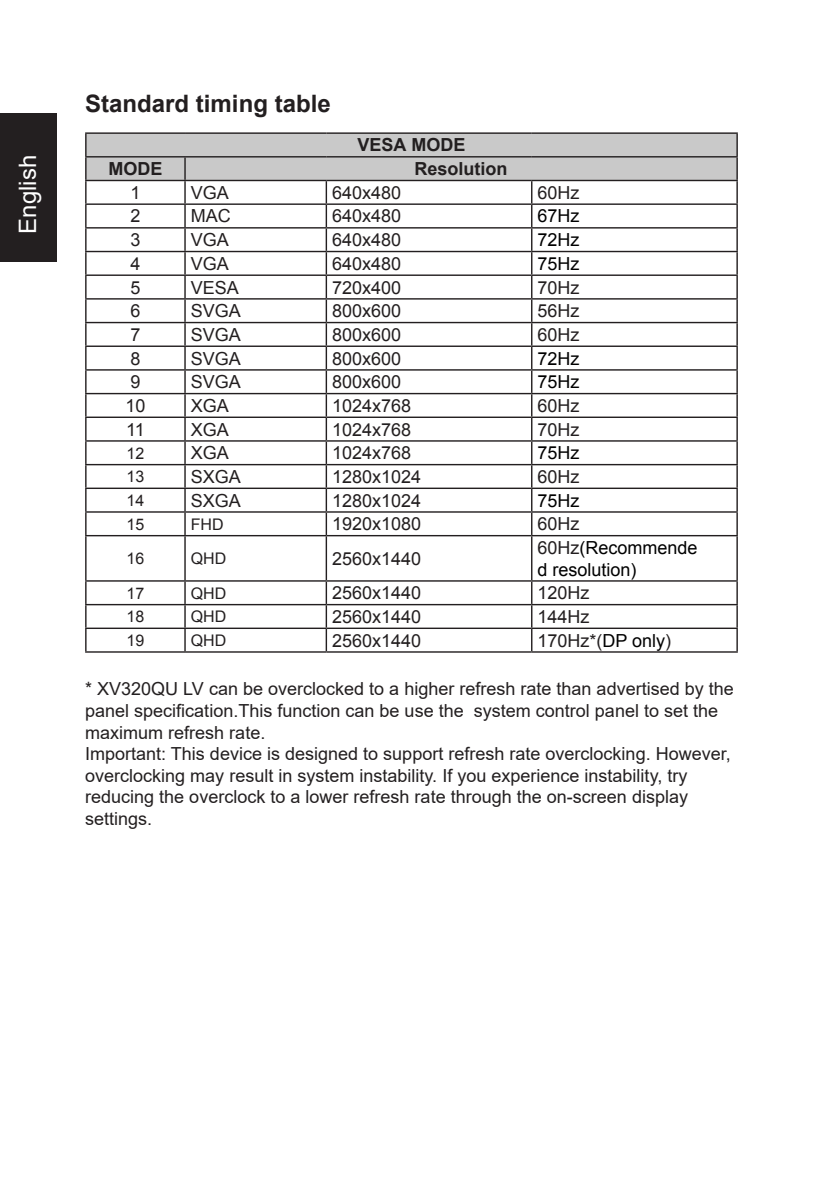
<style>
.page{position:relative;width:823px;height:1191px;background:#fff}
.page>*{position:absolute;margin:0;border:0;box-sizing:border-box;transform-origin:0 0}
.Heading_1{font:700 24px "Arial";color:#231f20}
.t1{font:24px "Arial";color:#fff}
.Body{font:18px/21.6px "Arial";color:#231f20}
.Body-2{font:18px/21.6px "Arial";color:#000}
.Body-3{font:700 18px "Arial";color:#231f20}
.Body-4{font:16px "Arial";color:#231f20}
.s1{color:#231f20}
.s2{color:#000}
</style>
<div class="page">
<div style="left:0;top:113px;width:57px;height:149px;background:#231f20"></div>
<hr style="left:85px;top:132px;width:100px;height:2px;background:#231f20">
<hr style="left:185px;top:132px;width:141px;height:2px;background:#231f20">
<hr style="left:326px;top:132px;width:205px;height:2px;background:#231f20">
<hr style="left:531px;top:132px;width:206px;height:2px;background:#231f20">
<svg style="left:85px;top:133px;width:652px;height:402px"></svg>
<hr style="left:85px;top:535px;width:100px;height:1px;background:#231f20">
<hr style="left:85px;top:536px;width:1px;height:44px;background:#231f20">
<hr style="left:185px;top:535px;width:141px;height:1px;background:#231f20">
<hr style="left:184px;top:536px;width:2px;height:44px;background:#231f20">
<hr style="left:326px;top:535px;width:205px;height:1px;background:#231f20">
<hr style="left:325px;top:536px;width:2px;height:44px;background:#231f20">
<hr style="left:531px;top:535px;width:206px;height:1px;background:#231f20">
<hr style="left:530px;top:536px;width:2px;height:44px;background:#231f20">
<hr style="left:736px;top:536px;width:1px;height:44px;background:#231f20">
<hr style="left:85px;top:580px;width:100px;height:1px;background:#231f20">
<hr style="left:185px;top:580px;width:141px;height:1px;background:#231f20">
<hr style="left:184px;top:581px;width:2px;height:23px;background:#231f20">
<hr style="left:326px;top:580px;width:205px;height:1px;background:#231f20">
<hr style="left:325px;top:581px;width:2px;height:23px;background:#231f20">
<hr style="left:531px;top:580px;width:206px;height:1px;background:#231f20">
<hr style="left:530px;top:581px;width:2px;height:23px;background:#231f20">
<hr style="left:85px;top:604px;width:100px;height:1px;background:#231f20">
<hr style="left:185px;top:604px;width:141px;height:1px;background:#231f20">
<hr style="left:184px;top:605px;width:2px;height:22px;background:#231f20">
<hr style="left:326px;top:604px;width:205px;height:1px;background:#231f20">
<hr style="left:325px;top:605px;width:2px;height:22px;background:#231f20">
<hr style="left:531px;top:604px;width:206px;height:1px;background:#231f20">
<hr style="left:530px;top:605px;width:2px;height:22px;background:#231f20">
<hr style="left:85px;top:627px;width:100px;height:2px;background:#231f20">
<svg style="left:85px;top:581px;width:1px;height:70px"></svg>
<hr style="left:185px;top:627px;width:141px;height:2px;background:#231f20">
<hr style="left:184px;top:629px;width:2px;height:22px;background:#231f20">
<hr style="left:326px;top:627px;width:205px;height:2px;background:#231f20">
<hr style="left:325px;top:629px;width:2px;height:22px;background:#231f20">
<hr style="left:531px;top:627px;width:206px;height:2px;background:#231f20">
<hr style="left:530px;top:629px;width:2px;height:22px;background:#231f20">
<svg style="left:736px;top:581px;width:1px;height:70px"></svg>
<hr style="left:85px;top:651px;width:100px;height:1px;background:#231f20">
<hr style="left:185px;top:651px;width:141px;height:1px;background:#231f20">
<hr style="left:326px;top:651px;width:205px;height:1px;background:#231f20">
<hr style="left:531px;top:651px;width:206px;height:1px;background:#231f20">
<h1 class="t1" style="left:11px;top:234px;width:80px;rotate:-90deg">English</h1>
<p class="Heading_1" style="left:85px;top:86px;width:247px">Standard timing table</p>
<p class="Body-3" style="left:357px;top:132px;width:110px">VESA MODE</p>
<p class="Body-3" style="left:108px;top:156px;width:56px">MODE</p>
<p class="Body-3" style="left:414px;top:156px;width:95px">Resolution</p>
<p class="Body" style="left:130px;top:182px;width:12px">1</p>
<p class="Body" style="left:190px;top:182px;width:40px">VGA</p>
<p class="Body" style="left:332px;top:182px;width:71px">640x480</p>
<p class="Body" style="left:537px;top:182px;width:44px">60Hz</p>
<p class="Body" style="left:130px;top:205px;width:12px">2</p>
<p class="Body" style="left:191px;top:205px;width:41px">MAC</p>
<p class="Body" style="left:332px;top:205px;width:71px">640x480</p>
<p class="Body-2" style="left:537px;top:205px;width:44px">67Hz</p>
<p class="Body" style="left:130px;top:229px;width:12px">3</p>
<p class="Body" style="left:190px;top:229px;width:40px">VGA</p>
<p class="Body" style="left:332px;top:229px;width:71px">640x480</p>
<p class="Body-2" style="left:537px;top:229px;width:44px">72Hz</p>
<p class="Body" style="left:130px;top:253px;width:12px">4</p>
<p class="Body" style="left:190px;top:253px;width:40px">VGA</p>
<p class="Body" style="left:332px;top:253px;width:71px">640x480</p>
<p class="Body-2" style="left:537px;top:253px;width:44px">75Hz</p>
<p class="Body" style="left:130px;top:276px;width:12px">5</p>
<p class="Body" style="left:190px;top:276px;width:50px">VESA</p>
<p class="Body" style="left:332px;top:276px;width:71px">720x400</p>
<p class="Body" style="left:537px;top:276px;width:44px">70Hz</p>
<p class="Body" style="left:130px;top:300px;width:12px">6</p>
<p class="Body" style="left:191px;top:300px;width:52px">SVGA</p>
<p class="Body" style="left:332px;top:300px;width:71px">800x600</p>
<p class="Body" style="left:537px;top:300px;width:44px">56Hz</p>
<p class="Body" style="left:130px;top:324px;width:12px">7</p>
<p class="Body" style="left:191px;top:324px;width:52px">SVGA</p>
<p class="Body" style="left:332px;top:324px;width:71px">800x600</p>
<p class="Body" style="left:537px;top:324px;width:44px">60Hz</p>
<p class="Body" style="left:130px;top:347px;width:12px">8</p>
<p class="Body" style="left:191px;top:347px;width:52px">SVGA</p>
<p class="Body" style="left:332px;top:347px;width:71px">800x600</p>
<p class="Body-2" style="left:537px;top:347px;width:44px">72Hz</p>
<p class="Body" style="left:130px;top:371px;width:12px">9</p>
<p class="Body" style="left:190px;top:371px;width:52px">SVGA</p>
<p class="Body" style="left:332px;top:371px;width:71px">800x600</p>
<p class="Body-2" style="left:537px;top:371px;width:44px">75Hz</p>
<p class="Body" style="left:125px;top:395px;width:22px">10</p>
<p class="Body" style="left:190px;top:395px;width:40px">XGA</p>
<p class="Body" style="left:332px;top:395px;width:81px">1024x768</p>
<p class="Body" style="left:537px;top:395px;width:44px">60Hz</p>
<p class="Body" style="left:126px;top:418px;width:20px">11</p>
<p class="Body" style="left:191px;top:418px;width:40px">XGA</p>
<p class="Body" style="left:332px;top:418px;width:81px">1024x768</p>
<p class="Body" style="left:537px;top:418px;width:44px">70Hz</p>
<p class="Body-4" style="left:126px;top:442px;width:19px">12</p>
<p class="Body" style="left:190px;top:442px;width:40px">XGA</p>
<p class="Body" style="left:332px;top:442px;width:81px">1024x768</p>
<p class="Body-2" style="left:537px;top:442px;width:44px">75Hz</p>
<p class="Body-4" style="left:126px;top:466px;width:19px">13</p>
<p class="Body" style="left:190px;top:466px;width:52px">SXGA</p>
<p class="Body" style="left:332px;top:466px;width:91px">1280x1024</p>
<p class="Body" style="left:537px;top:466px;width:44px">60Hz</p>
<p class="Body-4" style="left:126px;top:490px;width:19px">14</p>
<p class="Body" style="left:190px;top:490px;width:52px">SXGA</p>
<p class="Body" style="left:332px;top:490px;width:91px">1280x1024</p>
<p class="Body-2" style="left:537px;top:490px;width:44px">75Hz</p>
<p class="Body-4" style="left:126px;top:513px;width:19px">15</p>
<p class="Body-4" style="left:190px;top:513px;width:34px">FHD</p>
<p class="Body" style="left:332px;top:513px;width:91px">1920x1080</p>
<p class="Body" style="left:537px;top:513px;width:44px">60Hz</p>
<p class="Body-4" style="left:126px;top:548px;width:19px">16</p>
<p class="Body-4" style="left:190px;top:548px;width:37px">QHD</p>
<p class="Body" style="left:332px;top:548px;width:91px">2560x1440</p>
<p class="Body-2" style="left:537px;top:537px;width:162px"><span class="s1">60Hz</span>(Recommende d resolution)</p>
<p class="Body-4" style="left:126px;top:582px;width:19px">17</p>
<p class="Body-4" style="left:190px;top:582px;width:37px">QHD</p>
<p class="Body" style="left:332px;top:582px;width:91px">2560x1440</p>
<p class="Body" style="left:537px;top:582px;width:54px">120Hz</p>
<p class="Body-4" style="left:126px;top:606px;width:19px">18</p>
<p class="Body-4" style="left:190px;top:606px;width:37px">QHD</p>
<p class="Body" style="left:332px;top:606px;width:91px">2560x1440</p>
<p class="Body" style="left:537px;top:606px;width:54px">144Hz</p>
<p class="Body-4" style="left:126px;top:630px;width:19px">19</p>
<p class="Body-4" style="left:190px;top:630px;width:37px">QHD</p>
<p class="Body" style="left:332px;top:629px;width:91px">2560x1440</p>
<p class="Body" style="left:537px;top:629px;width:135px">170Hz*(<span class="s2">DP only</span>)</p>
<p class="Body" style="left:85px;top:678px;width:650px">* XV320QU LV can be overclocked to a higher refresh rate than advertised by the panel specification.This function can be use the system control panel to set the maximum refresh rate.</p>
<p class="Body" style="left:85px;top:743px;width:646px">Important: This device is designed to support refresh rate overclocking. However, overclocking may result in system instability. If you experience instability, try reducing the overclock to a lower refresh rate through the on-screen display settings.</p>
</div>
